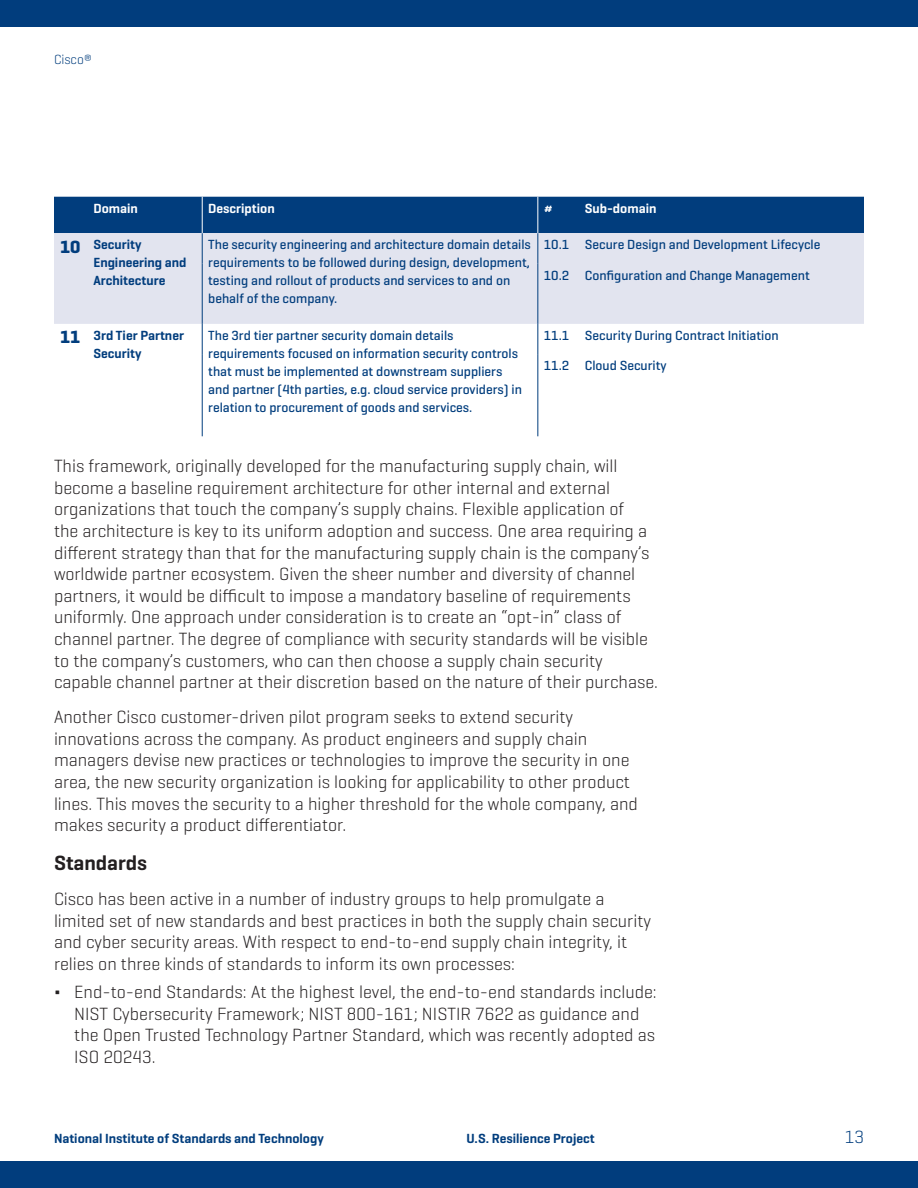
<style>
.page{position:relative;width:918px;height:1188px;background:#fff}
.page>*{position:absolute;margin:0;border:0;box-sizing:border-box;transform-origin:0 0}
.Subhead{font:600 21px "Geogrotesque";color:#231f20}
.Body_text{font:300 18px/21.6px "Geogrotesque";color:#231f20}
.Body_text-2{font:700 18px "Geogrotesque";color:#013d7d}
.t1{font:300 18px "Geogrotesque";color:#013d7d}
.Body_text-3{font:500 13.5px/18px "Geogrotesque";color:#013d7d}
.Body_text-4{font:600 13.5px/18px "Geogrotesque";color:#013d7d}
.Body_text-5{font:600 13.5px "Geogrotesque";color:#fff}
.t2{font:300 13.5px "Geogrotesque";color:#013d7d}
</style>
<div class="page">
<div style="left:0;top:1161px;width:918px;height:27px;background:#013d7d"></div>
<div style="left:0;top:0;width:918px;height:27px;background:#013d7d"></div>
<div style="left:54px;top:197px;width:810px;height:36px;background:#013d7d"></div>
<div style="left:54px;top:233px;width:810px;height:91px;background:#e2e4ef"></div>
<hr style="left:202px;top:233px;width:1px;height:30px;background:#013d7d">
<hr style="left:537px;top:233px;width:1px;height:30px;background:#013d7d">
<hr style="left:202px;top:263px;width:1px;height:61px;background:#013d7d">
<hr style="left:537px;top:263px;width:1px;height:61px;background:#013d7d">
<hr style="left:202px;top:324px;width:1px;height:30px;background:#013d7d">
<hr style="left:537px;top:324px;width:1px;height:30px;background:#013d7d">
<hr style="left:202px;top:354px;width:1px;height:82px;background:#013d7d">
<hr style="left:537px;top:354px;width:1px;height:82px;background:#013d7d">
<hr style="left:202px;top:197px;width:1px;height:36px;background:#fff">
<hr style="left:537px;top:197px;width:1px;height:36px;background:#fff">
<p class="t2" style="left:54px;top:51px;width:40px">Cisco®</p>
<p class="Body_text-5" style="left:93px;top:200px;width:46px">Domain</p>
<p class="Body_text-5" style="left:208px;top:200px;width:68px">Description</p>
<p class="Body_text-5" style="left:544px;top:200px;width:11px">#</p>
<p class="Body_text-5" style="left:585px;top:200px;width:73px">Sub-domain</p>
<p class="Body_text-2" style="left:60px;top:235px;width:22px">10</p>
<p class="Body_text-4" style="left:93px;top:236px;width:95px">Security<br>Engineering and<br>Architecture</p>
<p class="Body_text-3" style="left:208px;top:235px;width:324px">The security engineering and architecture domain details requirements to be followed during design, development, testing and rollout of products and services to and on behalf of the company.</p>
<p class="Body_text-3" style="left:544px;top:235px;width:27px">10.1</p>
<p class="Body_text-3" style="left:585px;top:235px;width:237px">Secure Design and Development Lifecycle</p>
<p class="Body_text-3" style="left:544px;top:266px;width:27px">10.2</p>
<p class="Body_text-3" style="left:585px;top:266px;width:226px">Configuration and Change Management</p>
<p class="Body_text-2" style="left:60px;top:326px;width:22px">11</p>
<p class="Body_text-4" style="left:93px;top:326px;width:92px">3rd Tier Partner<br>Security</p>
<p class="Body_text-3" style="left:208px;top:326px;width:315px">The 3rd tier partner security domain details requirements focused on information security controls that must be implemented at downstream suppliers and partner (4th parties, e.g. cloud service providers) in relation to procurement of goods and services.</p>
<p class="Body_text-3" style="left:544px;top:326px;width:27px">11.1</p>
<p class="Body_text-3" style="left:585px;top:326px;width:195px">Security During Contract Initiation</p>
<p class="Body_text-3" style="left:544px;top:356px;width:27px">11.2</p>
<p class="Body_text-3" style="left:585px;top:356px;width:83px">Cloud Security</p>
<p class="Body_text" style="left:54px;top:455px;width:606px">This framework, originally developed for the manufacturing supply chain, will become a baseline requirement architecture for other internal and external organizations that touch the company’s supply chains. Flexible application of<br>the architecture is key to its uniform adoption and success. One area requiring a different strategy than that for the manufacturing supply chain is the company’s worldwide partner ecosystem. Given the sheer number and diversity of channel partners, it would be difficult to impose a mandatory baseline of requirements uniformly. One approach under consideration is to create an “opt-in” class of channel partner. The degree of compliance with security standards will be visible to the company’s customers, who can then choose a supply chain security capable channel partner at their discretion based on the nature of their purchase.</p>
<p class="Body_text" style="left:54px;top:706px;width:585px">Another Cisco customer-driven pilot program seeks to extend security innovations across the company. As product engineers and supply chain managers devise new practices or technologies to improve the security in one area, the new security organization is looking for applicability to other product lines. This moves the security to a higher threshold for the whole company, and makes security a product differentiator.</p>
<p class="Subhead" style="left:54px;top:850px;width:95px">Standards</p>
<p class="Body_text" style="left:54px;top:888px;width:599px">Cisco has been active in a number of industry groups to help promulgate a limited set of new standards and best practices in both the supply chain security and cyber security areas. With respect to end-to-end supply chain integrity, it relies on three kinds of standards to inform its own processes:</p>
<p class="Body_text" style="left:74px;top:981px;width:584px;text-indent:-20px">Δ End-to-end Standards: At the highest level, the end-to-end standards include:<br>NIST Cybersecurity Framework; NIST 800-161; NISTIR 7622 as guidance and the Open Trusted Technology Partner Standard, which was recently adopted as ISO 20243.</p>
<p class="Body_text-4" style="left:54px;top:1129px;width:271px">National Institute of Standards and Technology</p>
<p class="Body_text-4" style="left:467px;top:1129px;width:130px">U.S. Resilience Project</p>
<p class="t1" style="left:845px;top:1126px;width:21px">13</p>
</div>
